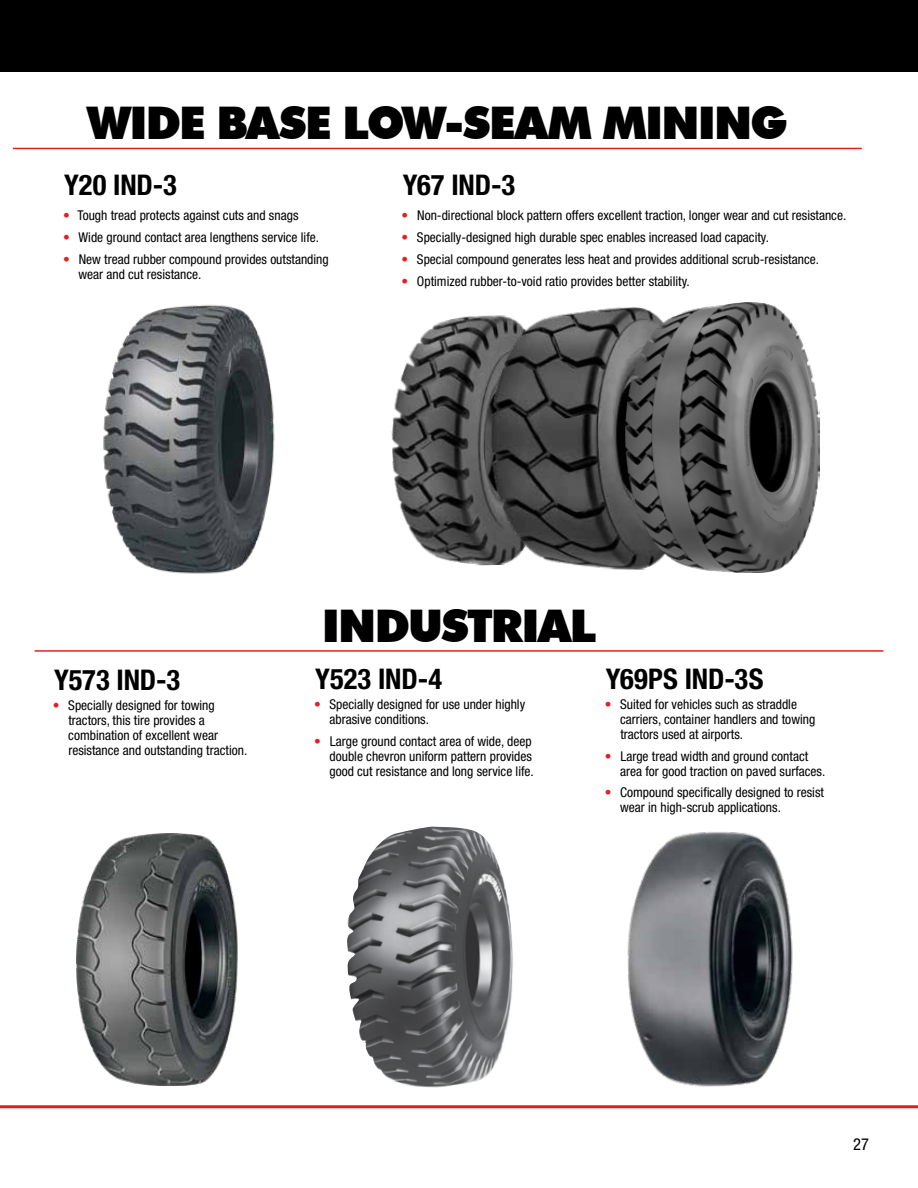
<style>
.page{position:relative;width:918px;height:1188px;background:#fff}
.page>*{position:absolute;margin:0;border:0;box-sizing:border-box;transform-origin:0 0}
.t1{font:900 45px "Futura BT";letter-spacing:-.04em;color:#000}
.t2{font:700 condensed 28.5px "Helvetica Neue LT Std";letter-spacing:-.005em;color:#000}
.t3{font:condensed 16.5px "Helvetica Neue LT Std";color:#000}
.t4{font:condensed 13.5px/15px "Helvetica Neue LT Std";color:#000}
.s1{color:#e31f26}
</style>
<div class="page">
<div style="left:0;top:0;width:918px;height:72px;background:#000"></div>
<hr style="left:0;top:1105px;width:918px;height:3px;background:#e31f26">
<hr style="left:35px;top:650px;width:848px;height:2px;background:#e31f26">
<img style="left:76px;top:833px;width:162px;height:253px">
<img style="left:627px;top:832px;width:166px;height:255px">
<hr style="left:13px;top:148px;width:849px;height:1px;background:#e31f26">
<img style="left:103px;top:305px;width:172px;height:269px">
<img style="left:391px;top:315px;width:98px;height:251px">
<img style="left:489px;top:307px;width:137px;height:263px">
<img style="left:626px;top:303px;width:194px;height:270px">
<img style="left:347px;top:826px;width:166px;height:262px">
<h1 class="t1" style="left:87px;top:96px;width:702px">WIDE BASE LOW-SEAM MINING</h1>
<h2 class="t2" style="left:64px;top:167px;width:114px">Y20 IND-3</h2>
<p class="t4" style="left:63px;top:208px;width:237px"><span class="s1">•</span> Tough tread protects against cuts and snags</p>
<p class="t4" style="left:63px;top:230px;width:258px"><span class="s1">•</span> Wide ground contact area lengthens service life.</p>
<p class="t4" style="left:79px;top:252px;width:252px;text-indent:-15px"><span class="s1">•</span> New tread rubber compound provides outstanding wear and cut resistance.</p>
<h2 class="t2" style="left:403px;top:167px;width:114px">Y67 IND-3</h2>
<p class="t4" style="left:402px;top:208px;width:446px"><span class="s1">•</span> Non-directional block pattern offers excellent traction, longer wear and cut resistance.</p>
<p class="t4" style="left:402px;top:230px;width:369px"><span class="s1">•</span> Specially-designed high durable spec enables increased load capacity.</p>
<p class="t4" style="left:402px;top:252px;width:419px"><span class="s1">•</span> Special compound generates less heat and provides additional scrub-resistance.</p>
<p class="t4" style="left:402px;top:273px;width:290px"><span class="s1">•</span> Optimized rubber-to-void ratio provides better stability.</p>
<h2 class="t2" style="left:54px;top:663px;width:128px">Y573 IND-3</h2>
<p class="t4" style="left:68px;top:698px;width:180px;text-indent:-15px"><span class="s1">•</span> Specially designed for towing tractors, this tire provides a combination of excellent wear resistance and outstanding traction.</p>
<h1 class="t1" style="left:322px;top:598px;width:276px">INDUSTRIAL</h1>
<h2 class="t2" style="left:315px;top:662px;width:128px">Y523 IND-4</h2>
<p class="t4" style="left:330px;top:697px;width:197px;text-indent:-15px"><span class="s1">•</span> Specially designed for use under highly abrasive conditions.</p>
<p class="t4" style="left:330px;top:733px;width:206px;text-indent:-15px"><span class="s1">•</span> Large ground contact area of wide, deep double chevron uniform pattern provides good cut resistance and long service life.</p>
<h2 class="t2" style="left:606px;top:662px;width:159px">Y69PS IND-3S</h2>
<p class="t4" style="left:620px;top:697px;width:197px;text-indent:-15px"><span class="s1">•</span> Suited for vehicles such as straddle carriers, container handlers and towing tractors used at airports.</p>
<p class="t4" style="left:620px;top:748px;width:207px;text-indent:-15px"><span class="s1">•</span> Large tread width and ground contact area for good traction on paved surfaces.</p>
<p class="t4" style="left:620px;top:785px;width:205px;text-indent:-15px"><span class="s1">•</span> Compound specifically designed to resist wear in high-scrub applications.</p>
<p class="t3" style="left:853px;top:1134px;width:17px">27</p>
</div>
